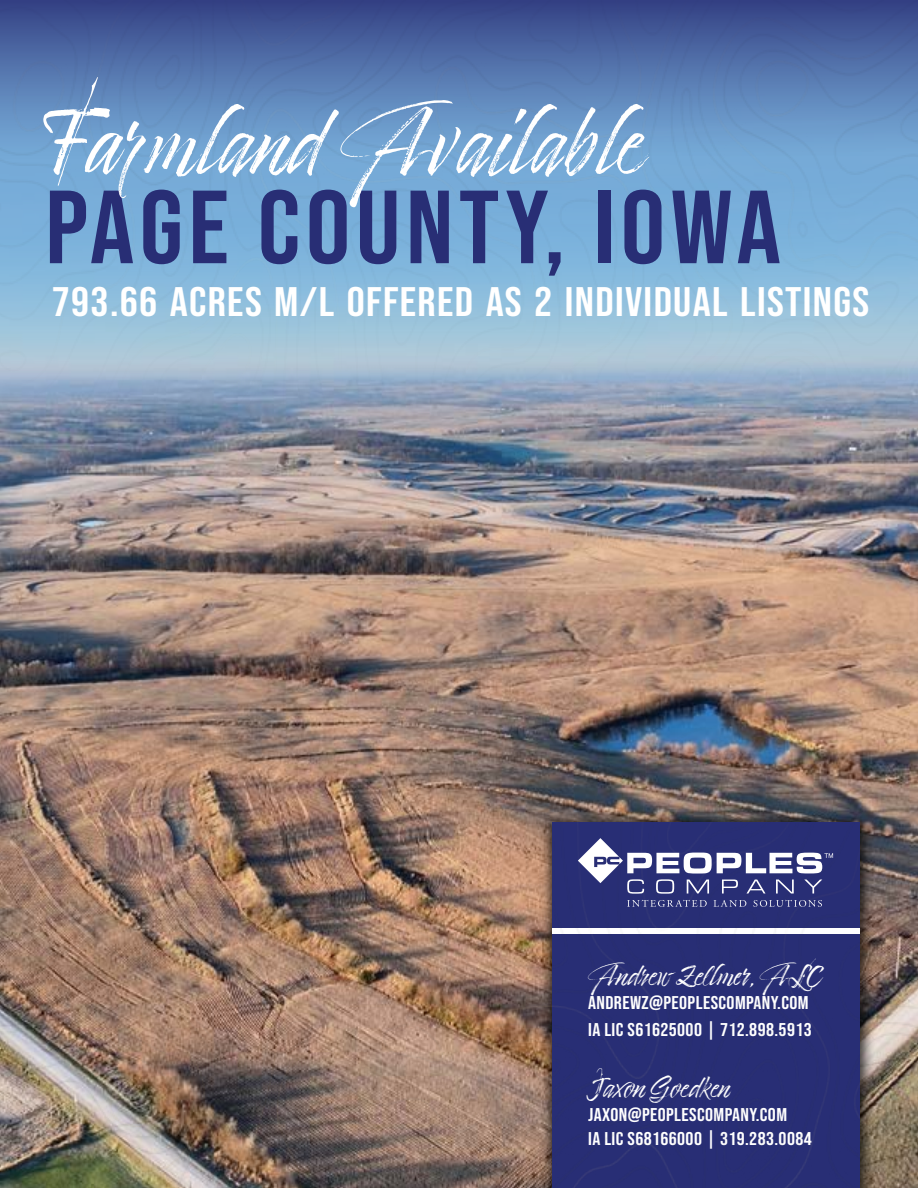
<style>
.page{position:relative;width:918px;height:1188px;background:#fff}
.page>*{position:absolute;margin:0;border:0;box-sizing:border-box;transform-origin:0 0}
.t1{font:103.65px "Bebas Neue";letter-spacing:.05em;color:#282e75;scale:1.07 1}
.t2{font:82.65px "Timberline";color:#fff;scale:.94 1}
.t3{font:41.25px "Bebas Neue";letter-spacing:.03em;color:#fff;scale:1.09 1}
.t4{font:25.35px "Timberline";color:#fff}
.t5{font:18.45px/27px "Bebas Neue";letter-spacing:.02em;color:#fff;scale:1.08 1}
</style>
<div class="page">
<img style="left:0;top:429px;width:918px;height:165px">
<img style="left:0;top:594px;width:918px;height:594px">
<img style="left:0;top:270px;width:918px;height:159px">
<svg style="left:578px;top:838px;width:255px;height:56px"></svg>
<svg style="left:627px;top:900px;width:80px;height:7px"></svg>
<svg style="left:714px;top:900px;width:32px;height:7px"></svg>
<svg style="left:753px;top:900px;width:69px;height:7px"></svg>
<svg style="left:0;top:0;width:918px;height:270px;background:#658fc1"></svg>
<h2 class="t2" style="left:40px;top:97px;width:643px">Farmland Available</h2>
<h1 class="t1" style="left:45px;top:169px;width:689px">PAGE COUNTY, IOWA</h1>
<h3 class="t3" style="left:52px;top:278px;width:751px">793.66 ACRES M/L OFFERED AS 2 INDIVIDUAL LISTINGS</h3>
<h3 class="t4" style="left:588px;top:961px;width:235px">Andrew Zellmer, ALC</h3>
<p class="t5" style="left:588px;top:989px;width:209px">ANDREWZ@PEOPLESCOMPANY.COM<br>IA LIC S61625000 | 712.898.5913</p>
<h3 class="t4" style="left:588px;top:1073px;width:143px">Jaxon Goedken</h3>
<p class="t5" style="left:588px;top:1102px;width:209px;line-height:24px">JAXON@PEOPLESCOMPANY.COM<br>IA LIC S68166000 | 319.283.0084</p>
</div>
